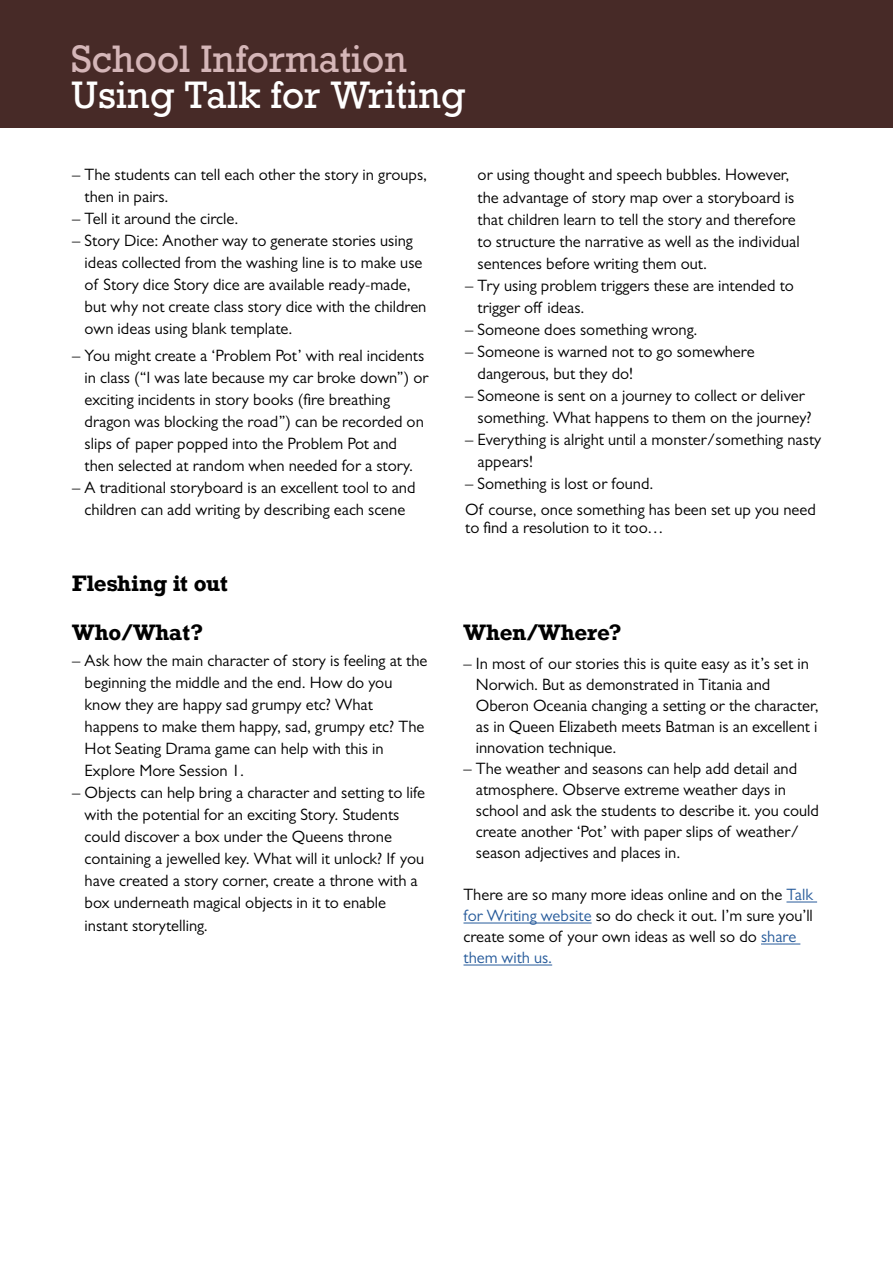
<style>
.page{position:relative;width:893px;height:1263px;background:#fff}
.page>*{position:absolute;margin:0;border:0;box-sizing:border-box;transform-origin:0 0}
.t1{font:36px "Rockwell";color:#fff}
.t2{font:36px "Rockwell";color:#d5b6b8}
.t3{font:700 21px "Rockwell";letter-spacing:-.01em;color:#000}
.t4{font:16.5px/22px "Gill Sans MT Std";color:#000}
.s1{color:#275b9b}
</style>
<div class="page">
<div style="left:0;top:0;width:893px;height:128px;background:#472a27"></div>
<hr style="left:786px;top:901px;width:31px;height:1px;background:#275b9b">
<hr style="left:463px;top:922px;width:129px;height:1px;background:#275b9b">
<hr style="left:761px;top:943px;width:39px;height:1px;background:#275b9b">
<hr style="left:463px;top:964px;width:89px;height:1px;background:#275b9b">
<h1 class="t2" style="left:71px;top:37px;width:337px">School Information</h1>
<h1 class="t1" style="left:71px;top:73px;width:396px">Using Talk for Writing</h1>
<p class="t4" style="left:85px;top:164px;width:344px;text-indent:-12px">– The students can tell each other the story in groups, then in pairs.</p>
<p class="t4" style="left:72px;top:208px;width:168px">– Tell it around the circle.</p>
<p class="t4" style="left:85px;top:230px;width:343px;text-indent:-12px">– Story Dice: Another way to generate stories using ideas collected from the washing line is to make use of Story dice Story dice are available ready-made, but why not create class story dice with the children own ideas using blank template.</p>
<p class="t4" style="left:85px;top:344px;width:345px;text-indent:-12px">– You might create a ‘Problem Pot’ with real incidents in class (“I was late because my car broke down”) or exciting incidents in story books (fire breathing dragon was blocking the road”) can be recorded on slips of paper popped into the Problem Pot and then selected at random when needed for a story.</p>
<p class="t4" style="left:72px;top:476px;width:345px;text-align:center">– A traditional storyboard is an excellent tool to and children can add writing by describing each scene</p>
<p class="t3" style="left:72px;top:570px;width:157px">Fleshing it out</p>
<p class="t3" style="left:72px;top:619px;width:132px">Who/What?</p>
<p class="t4" style="left:85px;top:650px;width:344px;text-indent:-12px">– Ask how the main character of story is feeling at the beginning the middle and the end. How do you know they are happy sad grumpy etc? What happens to make them happy, sad, grumpy etc? The Hot Seating Drama game can help with this in Explore More Session 1.</p>
<p class="t4" style="left:85px;top:782px;width:342px;text-indent:-12px">– Objects can help bring a character and setting to life with the potential for an exciting Story. Students could discover a box under the Queens throne containing a jewelled key. What will it unlock? If you have created a story corner, create a throne with a box underneath magical objects in it to enable instant storytelling.</p>
<p class="t4" style="left:478px;top:164px;width:324px">or using thought and speech bubbles. However, the advantage of story map over a storyboard is that children learn to tell the story and therefore to structure the narrative as well as the individual sentences before writing them out.</p>
<p class="t4" style="left:478px;top:274px;width:318px;text-indent:-12px">– Try using problem triggers these are intended to trigger off ideas.</p>
<p class="t4" style="left:465px;top:318px;width:234px">– Someone does something wrong.</p>
<p class="t4" style="left:478px;top:340px;width:279px;text-indent:-12px">– Someone is warned not to go somewhere dangerous, but they do!</p>
<p class="t4" style="left:478px;top:384px;width:336px;text-indent:-12px">– Someone is sent on a journey to collect or deliver something. What happens to them on the journey?</p>
<p class="t4" style="left:478px;top:428px;width:345px;text-indent:-12px">– Everything is alright until a monster/something nasty appears!</p>
<p class="t4" style="left:465px;top:470px;width:352px;line-height:26.5px">– Something is lost or found.<br>Of course, once something has been set up you need</p>
<p class="t4" style="left:465px;top:516px;width:200px">to find a resolution to it too…</p>
<p class="t3" style="left:463px;top:619px;width:160px">When/Where?</p>
<p class="t4" style="left:476px;top:653px;width:344px;line-height:21px;text-indent:-12px">– In most of our stories this is quite easy as it’s set in Norwich. But as demonstrated in Titania and Oberon Oceania changing a setting or the character, as in Queen Elizabeth meets Batman is an excellent i innovation technique.</p>
<p class="t4" style="left:476px;top:758px;width:345px;line-height:21px;text-indent:-12px">– The weather and seasons can help add detail and atmosphere. Observe extreme weather days in school and ask the students to describe it. you could create another ‘Pot’ with paper slips of weather/ season adjectives and places in.</p>
<p class="t4" style="left:463px;top:884px;width:351px;line-height:21px">There are so many more ideas online and on the <span class="s1">Talk for Writing website</span> so do check it out. I’m sure you’ll create some of your own ideas as well so do <span class="s1">share them with us.</span></p>
</div>
